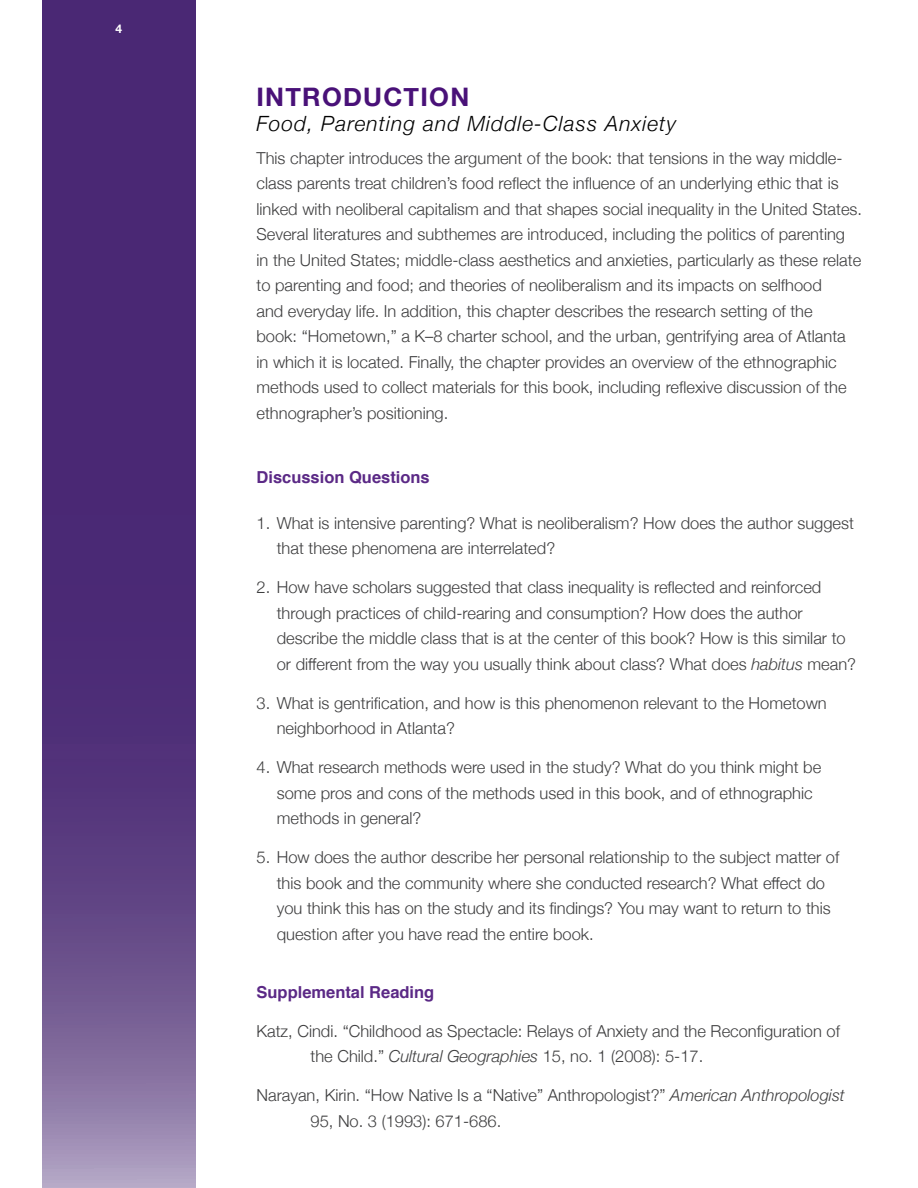
<style>
.page{position:relative;width:918px;height:1188px;background:#fff}
.page>*{position:absolute;margin:0;border:0;box-sizing:border-box;transform-origin:0 0}
.t1{font:700 25.5px "Helvetica Neue";letter-spacing:.05em;color:#491178}
.t2{font:italic 300 21px "Helvetica Neue";letter-spacing:.05em;color:#000}
.Text{font:300 16.5px/25.5px "Helvetica Neue";color:#3e3e3f}
.Sources{font:300 16.5px/25.5px "Helvetica Neue";color:#3e3e3f}
.Text-2{font:700 16.5px "Helvetica";color:#5b2986}
.t3{font:700 12px "Helvetica Neue";color:#fff}
.s1{font-style:italic}
</style>
<div class="page">
<svg style="left:42px;top:0;width:153px;height:1188px;background:#593b7f"></svg>
<p class="t3" style="left:115px;top:20px;width:8px">4</p>
<p class="t1" style="left:256px;top:77px;width:214px">INTRODUCTION</p>
<p class="t2" style="left:256px;top:107px;width:421px">Food, Parenting and Middle-Class Anxiety</p>
<p class="Text" style="left:256px;top:144px;width:607px">This chapter introduces the argument of the book: that tensions in the way middle&shy;class parents treat children’s food reflect the influence of an underlying ethic that is linked with neoliberal capitalism and that shapes social inequality in the United States.<br>Several literatures and subthemes are introduced, including the politics of parenting<br>in the United States; middle-class aesthetics and anxieties, particularly as these relate to parenting and food; and theories of neoliberalism and its impacts on selfhood<br>and everyday life. In addition, this chapter describes the research setting of the<br>book: “Hometown,” a K–8 charter school, and the urban, gentrifying area of Atlanta<br>in which it is located. Finally, the chapter provides an overview of the ethnographic methods used to collect materials for this book, including reflexive discussion of the ethnographer’s positioning.</p>
<p class="Text-2" style="left:256px;top:464px;width:175px">Discussion Questions</p>
<p class="Text" style="left:277px;top:509px;width:579px;text-indent:-20px">1. What is intensive parenting? What is neoliberalism? How does the author suggest that these phenomena are interrelated?</p>
<p class="Text" style="left:277px;top:574px;width:581px;text-indent:-20px">2. How have scholars suggested that class inequality is reflected and reinforced through practices of child-rearing and consumption? How does the author describe the middle class that is at the center of this book? How is this similar to or different from the way you usually think about class? What does <span class="s1">habitus</span> mean?</p>
<p class="Text" style="left:277px;top:689px;width:552px;text-indent:-20px">3. What is gentrification, and how is this phenomenon relevant to the Hometown neighborhood in Atlanta?</p>
<p class="Text" style="left:277px;top:754px;width:546px;text-indent:-20px">4. What research methods were used in the study? What do you think might be some pros and cons of the methods used in this book, and of ethnographic methods in general?</p>
<p class="Text" style="left:277px;top:844px;width:564px;text-indent:-20px">5. How does the author describe her personal relationship to the subject matter of this book and the community where she conducted research? What effect do you think this has on the study and its findings? You may want to return to this question after you have read the entire book.</p>
<p class="Text-2" style="left:256px;top:978px;width:179px">Supplemental Reading</p>
<p class="Sources" style="left:310px;top:1017px;width:531px;text-indent:-54px">Katz, Cindi. “Childhood as Spectacle: Relays of Anxiety and the Reconfiguration of the Child.” <span class="s1">Cultural Geographies</span> 15, no. 1 (2008): 5-17.</p>
<p class="Sources" style="left:311px;top:1081px;width:536px;text-indent:-54px">Narayan, Kirin. “How Native Is a “Native” Anthropologist?” <span class="s1">American Anthropologist<br></span>95, No. 3 (1993): 671-686.</p>
</div>
